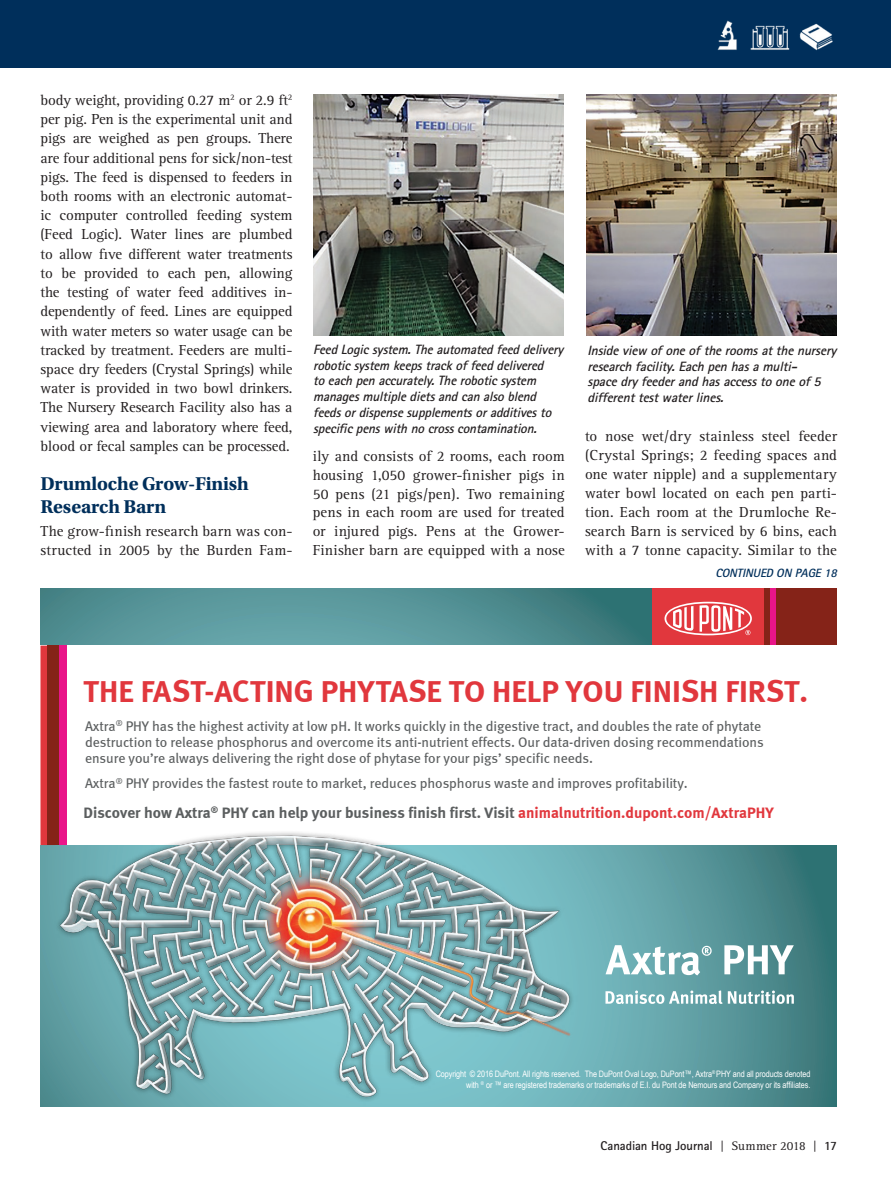
<style>
.page{position:relative;width:891px;height:1188px;background:#fff}
.page>*{position:absolute;margin:0;border:0;box-sizing:border-box;transform-origin:0 0}
.t1{font:31.05px "Meta Bold LF";color:#e1373d}
.Header_SM_BLUE{font:700 19.5px/23px "Utopia Std";letter-spacing:-.01em;color:#002f5b}
.t2{font:15.45px "Meta Bold LF";color:#5b5e5f}
.Text_15{font:15px/19.2px "Rotis Serif";color:#231f20;text-align:justify}
.t3{font:14.1px/16.2px "Meta Book LF";letter-spacing:-.005em;color:#5b5e5f}
.t4{font:italic 700 13.5px/15.8px "Rotis Sans Serif Std";color:#231f20}
.t5{font:700 12.75px "Rotis Sans Serif Std";letter-spacing:-.005em;color:#231f20}
.Continued_on_Page{font:italic 700 12px "Rotis Sans Serif Std";color:#002f5b}
.t6{font:8.85px/10.6px "Arial Narrow";letter-spacing:-.01em;color:#fff;text-align:right}
.s1{color:#e1373d}
.s2{font-family:"Rotis Serif";font-weight:400}
</style>
<div class="page">
<div style="left:0;top:0;width:891px;height:68px;background:#002f5b"></div>
<img style="left:717px;top:20px;width:116px;height:31px">
<svg style="left:40px;top:589px;width:797px;height:518px;background:#529094"></svg>
<div style="left:764px;top:589px;width:73px;height:62px;background:#852318"></div>
<div style="left:770px;top:589px;width:6px;height:62px;background:#e91589"></div>
<div style="left:652px;top:589px;width:112px;height:61px;background:#e1373d"></div>
<div style="left:40px;top:646px;width:797px;height:199px;background:#fff"></div>
<svg style="left:40px;top:646px;width:7px;height:11px"></svg>
<div style="left:47px;top:646px;width:13px;height:199px;background:#852318"></div>
<svg style="left:665px;top:602px;width:87px;height:33px"></svg>
<svg style="left:724px;top:945px;width:70px;height:29px"></svg>
<svg style="left:632px;top:945px;width:80px;height:30px"></svg>
<svg style="left:632px;top:990px;width:162px;height:14px"></svg>
<div style="left:59px;top:646px;width:8px;height:199px;background:#e91589"></div>
<img style="left:40px;top:657px;width:592px;height:450px">
<img style="left:313px;top:94px;width:250px;height:242px">
<img style="left:586px;top:94px;width:251px;height:242px">
<p class="Text_15" style="left:40px;top:91px;width:254px">body weight, providing 0.27 m<sup>2</sup> or 2.9 ft<sup>2 </sup>per pig. Pen is the experimental unit and pigs are weighed as pen groups. There are four additional pens for sick/non-test pigs. The feed is dispensed to feeders in both rooms with an electronic automat&shy;ic computer controlled feeding system (Feed Logic). Water lines are plumbed to allow five different water treatments to be provided to each pen, allowing the testing of water feed additives in&shy;dependently of feed. Lines are equipped with water meters so water usage can be tracked by treatment. Feeders are multi&shy;space dry feeders (Crystal Springs) while water is provided in two bowl drinkers.<br>The Nursery Research Facility also has a viewing area and laboratory where feed, blood or fecal samples can be processed.</p>
<p class="Header_SM_BLUE" style="left:40px;top:472px;width:210px">Drumloche Grow-Finish<br>Research Barn</p>
<p class="Text_15" style="left:40px;top:522px;width:254px">The grow-finish research barn was con&shy;structed in 2005 by the Burden Fam-</p>
<p class="t4" style="left:313px;top:341px;width:255px">FeedLogicsystem.Theautomatedfeeddelivery roboticsystem keepstrackoffeeddelivered toeachpenaccurately.Theroboticsystem managesmultipledietsandcanalsoblend feedsordispensesupplementsoradditivesto specificpenswithnocrosscontamination.</p>
<p class="t4" style="left:588px;top:342px;width:254px">Insideview ofoneoftheroomsatthenursery research facility.Each pen hasamulti&shy;spacedryfeederandhasaccesstooneof5 differenttestwaterlines.</p>
<p class="Text_15" style="left:585px;top:427px;width:254px">to nose wet/dry stainless steel feeder (Crystal Springs; 2 feeding spaces and one water nipple) and a supplementary water bowl located on each pen parti&shy;tion. Each room at the Drumloche Re&shy;search Barn is serviced by 6 bins, each with a 7 tonne capacity. Similar to the</p>
<p class="Text_15" style="left:313px;top:447px;width:254px;line-height:18.8px">ily and consists of 2 rooms, each room housing 1,050 grower-finisher pigs in 50 pens (21 pigs/pen). Two remaining pens in each room are used for treated or injured pigs. Pens at the Grower-Finisher barn are equipped with a nose</p>
<p class="Continued_on_Page" style="left:716px;top:566px;width:126px">CONTINUED ON PAGE18</p>
<p class="t1" style="left:84px;top:672px;width:726px">THE FAST-ACTING PHYTASE TO HELP YOU FINISH FIRST.</p>
<p class="t3" style="left:85px;top:718px;width:680px">Axtra<sup>®</sup> PHY has the highest activity at low pH. It works quickly in the digestive tract, and doubles the rate of phytate destruction to release phosphorus and overcome its anti-nutrient effects. Our data-driven dosing recommendations ensure you’re always delivering the right dose of phytase for your pigs’ specific needs.</p>
<p class="t3" style="left:85px;top:775px;width:604px">Axtra<sup>®</sup> PHY provides the fastest route to market, reduces phosphorus waste and improves profitability.</p>
<p class="t2" style="left:84px;top:804px;width:692px">Discover how Axtra<sup>®</sup> PHY can help your business finish first. Visit <span class="s1">animalnutrition.dupont.com/AxtraPHY</span></p>
<p class="t6" style="left:436px;top:1068px;width:376px">Copyright © 2016 DuPont. All rights reserved. The DuPont Oval Logo, DuPont™, Axtra<sup>®</sup> PHY and all products denoted with <sup>®</sup> or ™ are registered trademarks or trademarks of E.I. du Pont de Nemours and Company or its affiliates.</p>
<p class="t5" style="left:601px;top:1137px;width:238px">Canadian Hog Journal <span class="s2">| Summer 2018 |</span> 17</p>
</div>
